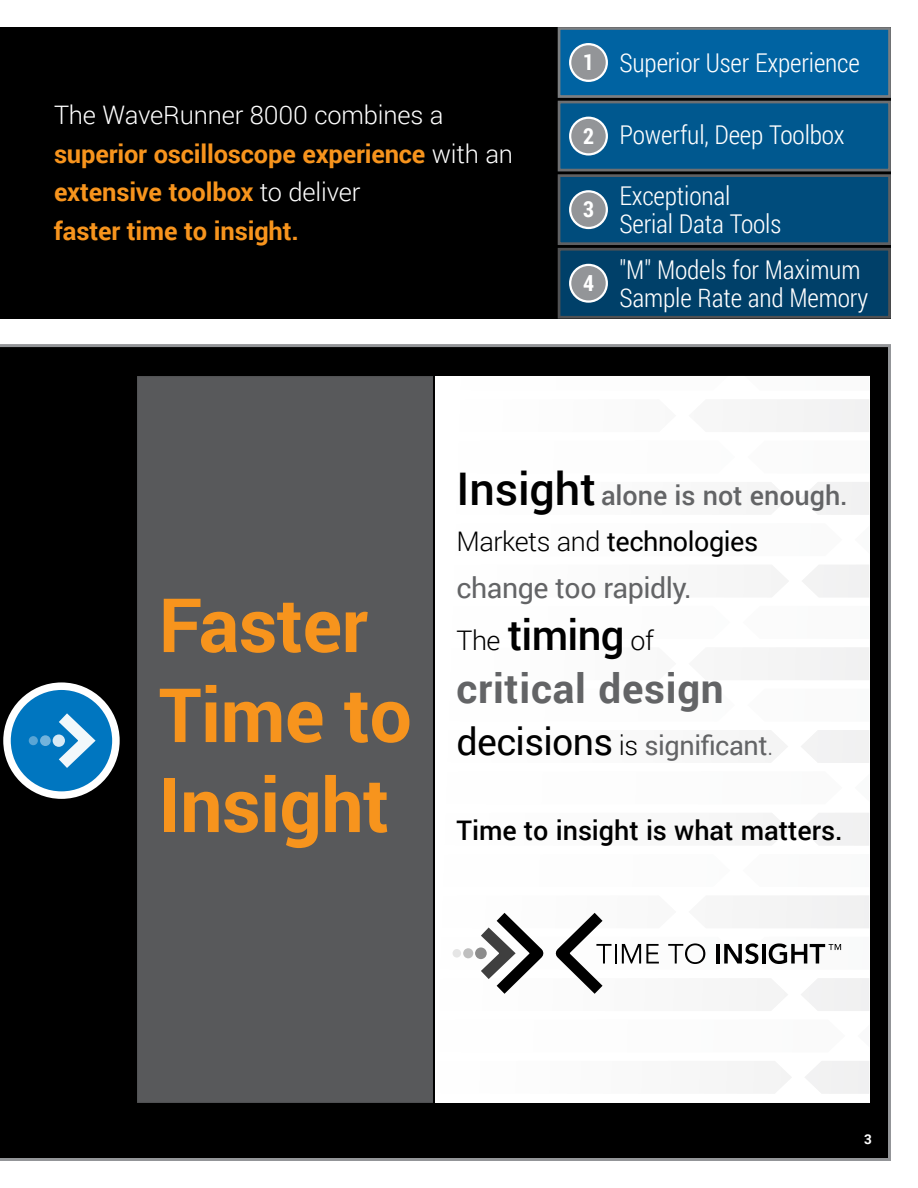
<style>
.page{position:relative;width:918px;height:1188px;background:#fff}
.page>*{position:absolute;margin:0;border:0;box-sizing:border-box;transform-origin:0 0}
.t1{font:700 75px/90px "Roboto";letter-spacing:-.005em;color:#f7941d}
.t2{font:500 42px "Roboto";letter-spacing:-.015em;color:#000}
.t3{font:700 40.5px "Roboto";letter-spacing:.02em;color:#636466}
.t4{font:28.5px "Roboto";letter-spacing:-.015em;color:#636466}
.t5{font:500 27px/46.5px "Roboto";color:#636466}
.t6{font:500 27px "Roboto";color:#000}
.t7{font:27px "Roboto";letter-spacing:-.02em;color:#636466}
.t8{font:300 25.8px/28.2px "Roboto Condensed";letter-spacing:-.005em;color:#fff}
.t9{font:700 25.5px/38.7px "Roboto";letter-spacing:-.005em;color:#f7941d}
.t10{font:700 22.2px "Roboto Condensed";color:#fff}
.t11{font:700 13.5px "Roboto";color:#fff}
.s1{font-weight:300;color:#fff}
.s2{font-size:45px;color:#000}
.s3{font-weight:300;color:#000}
.s4{font-weight:400;color:#000}
.s5{font-weight:300;font-size:27px}
.s6{font-size:37.5px;color:#000}
.s7{font-weight:300}
</style>
<div class="page">
<div style="left:0;top:27px;width:891px;height:292px;background:#000"></div>
<div style="left:0;top:344px;width:891px;height:817px;background:#000"></div>
<svg style="left:435px;top:376px;width:434px;height:727px"></svg>
<div style="left:136px;top:374px;width:299px;height:729px;background:#58595b"></div>
<div style="left:7px;top:686px;width:109px;height:109px;background:#0076c0;border-radius:50%"></div>
<div style="left:3px;top:682px;width:117px;height:117px;border:8px solid #fff;border-radius:50%"></div>
<svg style="left:59px;top:713px;width:37px;height:55px"></svg>
<svg style="left:29px;top:736px;width:9px;height:9px"></svg>
<svg style="left:40px;top:735px;width:11px;height:11px"></svg>
<div style="left:53px;top:735px;width:12px;height:12px;background:#d8eaf5;border-radius:50%"></div>
<svg style="left:435px;top:895px;width:434px;height:116px"></svg>
<div style="left:558px;top:27px;width:333px;height:71px;background:#0063a2;border:3px solid #939598"></div>
<div style="left:558px;top:101px;width:333px;height:70px;background:#00588f;border:3px solid #939598"></div>
<svg style="left:558px;top:248px;width:333px;height:71px;background:#084166"></svg>
<div style="left:558px;top:174px;width:333px;height:71px;background:#004c7c;border:3px solid #939598"></div>
<div style="left:570px;top:44px;width:37px;height:37px;background:#939598;border-radius:50%"></div>
<div style="left:569px;top:43px;width:39px;height:39px;border:2px solid #fff;border-radius:50%"></div>
<div style="left:570px;top:118px;width:37px;height:36px;background:#939598;border-radius:50%"></div>
<div style="left:569px;top:117px;width:39px;height:39px;border:2px solid #fff;border-radius:50%"></div>
<div style="left:570px;top:191px;width:37px;height:37px;background:#939598;border-radius:50%"></div>
<div style="left:569px;top:190px;width:39px;height:39px;border:2px solid #fff;border-radius:50%"></div>
<div style="left:570px;top:265px;width:37px;height:37px;background:#939598;border-radius:50%"></div>
<div style="left:569px;top:264px;width:39px;height:39px;border:2px solid #fff;border-radius:50%"></div>
<p class="t9" style="left:54px;top:94px;width:461px"><span class="s1">The WaveRunner 8000 combines a </span>superior oscilloscope experience <span class="s1">with an </span>extensive toolbox <span class="s1">to deliver<br></span>faster time to insight.</p>
<p class="t10" style="left:583px;top:47px;width:13px">1</p>
<p class="t10" style="left:583px;top:120px;width:13px">2</p>
<p class="t10" style="left:583px;top:194px;width:13px">3</p>
<p class="t10" style="left:583px;top:267px;width:13px">4</p>
<p class="t8" style="left:620px;top:48px;width:242px">Superior User Experience</p>
<p class="t8" style="left:620px;top:120px;width:227px">Powerful, Deep Toolbox</p>
<p class="t8" style="left:620px;top:181px;width:163px">Exceptional<br>Serial Data Tools</p>
<p class="t8" style="left:620px;top:255px;width:250px">"M" Models for Maximum<br>Sample Rate and Memory</p>
<h1 class="t1" style="left:159px;top:577px;width:255px">Faster<br>Time to<br>Insight</h1>
<p class="t5" style="left:457px;top:471px;width:393px"><span class="s2">Insight</span> alone is not enough.<br><span class="s3">Markets and</span> <span class="s4">technologies</span></p>
<p class="t4" style="left:457px;top:568px;width:237px">change too rapidly.</p>
<h2 class="t2" style="left:457px;top:606px;width:199px"><span class="s5">The</span> timing <span class="s5">of</span></h2>
<h3 class="t3" style="left:457px;top:660px;width:269px">critical design</h3>
<p class="t7" style="left:457px;top:727px;width:319px"><span class="s6">decisions</span> <span class="s3">is</span> significant<span class="s7">.</span></p>
<p class="t6" style="left:457px;top:812px;width:388px">Time to insight is what matters.</p>
<p class="t11" style="left:864px;top:1130px;width:9px">3</p>
</div>
